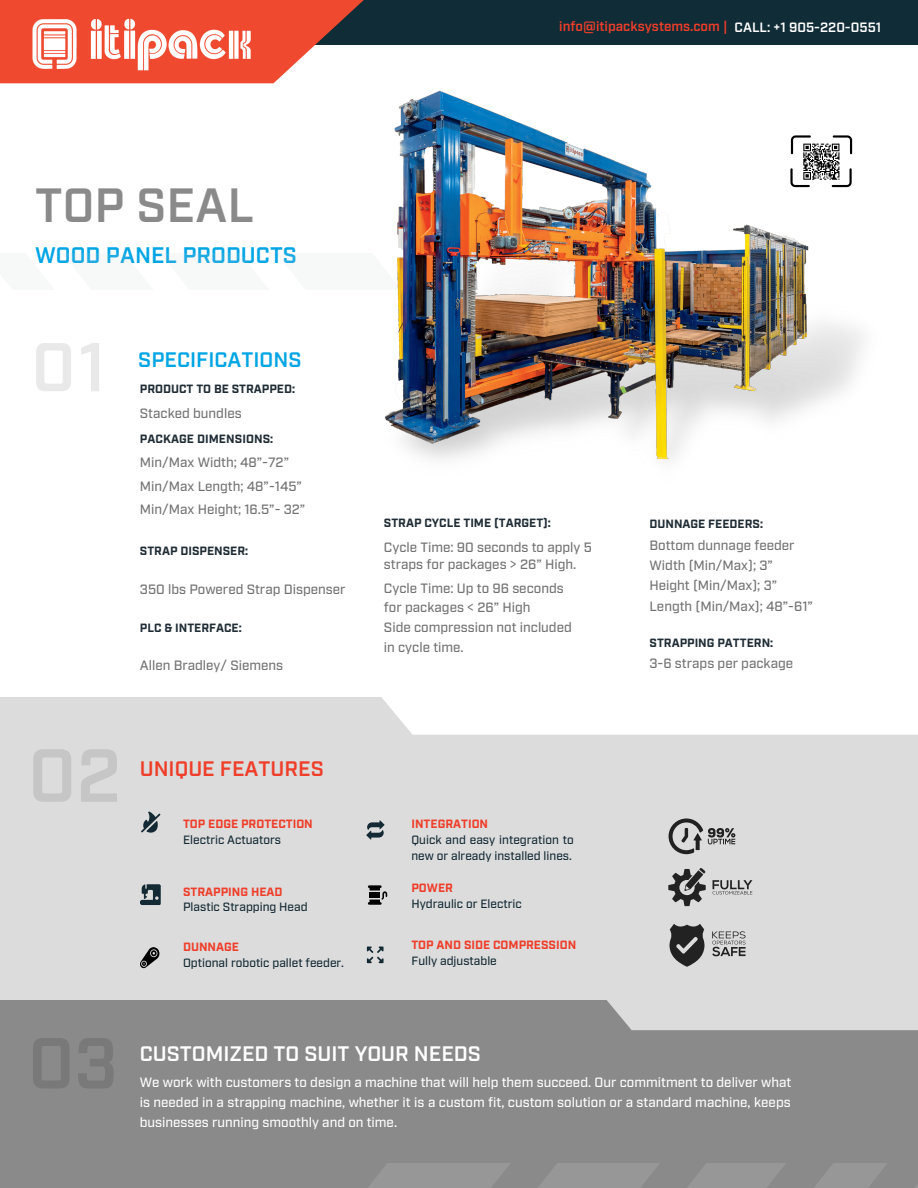
<style>
.page{position:relative;width:918px;height:1188px;background:#fff}
.page>*{position:absolute;margin:0;border:0;box-sizing:border-box;transform-origin:0 0}
.t1{font:600 75px "Industry";color:#c6c6c6}
.t2{font:600 69px "Industry";color:#e9e9e9}
.t3{font:600 48px "Industry";letter-spacing:.005em;color:#8a8a8a}
.t4{font:600 22.5px "Industry";color:#00a5e4}
.t5{font:600 21px "Industry";color:#fff}
.t6{font:600 21px "Industry";color:#00a5e4}
.t7{font:600 21px "Industry";color:#ef3e2a}
.t8{font:500 13.5px/19.8px "Industry";color:#727272}
.t9{font:500 13.5px/20.2px "Industry";color:#fff;text-align:justify}
.t10{font:600 13.5px "Industry";color:#ef3e2a}
.t11{font:600 13.5px "Industry";color:#fff}
.t12{font:500 12px/16px "Industry";color:#132933}
.t13{font:700 12px "Industry";color:#202d35}
.t14{font:700 12px "Industry";color:#ef3e2a}
</style>
<div class="page">
<div style="left:0;top:698px;width:918px;height:311px;background:#dcdcdc"></div>
<div style="left:0;top:1000px;width:918px;height:188px;background:#8a8a8a"></div>
<svg style="left:321px;top:697px;width:597px;height:38px;background:#fafafa"></svg>
<svg style="left:140px;top:884px;width:21px;height:21px"></svg>
<svg style="left:141px;top:811px;width:19px;height:22px"></svg>
<svg style="left:366px;top:820px;width:19px;height:20px"></svg>
<svg style="left:368px;top:885px;width:19px;height:20px"></svg>
<svg style="left:140px;top:947px;width:19px;height:21px"></svg>
<svg style="left:367px;top:947px;width:17px;height:16px"></svg>
<div style="left:0;top:0;width:918px;height:45px;background:#102c36"></div>
<svg style="left:0;top:0;width:364px;height:83px"></svg>
<svg style="left:668px;top:818px;width:67px;height:36px"></svg>
<svg style="left:668px;top:868px;width:38px;height:38px"></svg>
<svg style="left:713px;top:880px;width:39px;height:15px"></svg>
<svg style="left:607px;top:924px;width:311px;height:106px"></svg>
<img style="left:368px;top:1163px;width:550px;height:25px">
<img style="left:18px;top:14px;width:247px;height:61px">
<img style="left:384px;top:90px;width:479px;height:371px">
<p class="t10" style="left:559px;top:17px;width:170px">info@itipacksystems.com |</p>
<p class="t11" style="left:735px;top:18px;width:148px">CALL: +1 905-220-0551</p>
<h3 class="t3" style="left:35px;top:172px;width:220px">TOP SEAL</h3>
<h3 class="t4" style="left:35px;top:240px;width:263px">WOOD PANEL PRODUCTS</h3>
<h2 class="t2" style="left:32px;top:319px;width:76px">01</h2>
<h3 class="t6" style="left:138px;top:345px;width:165px">SPECIFICATIONS</h3>
<p class="t13" style="left:140px;top:381px;width:157px">PRODUCT TO BE STRAPPED:</p>
<p class="t8" style="left:140px;top:403px;width:103px">Stacked bundles</p>
<p class="t13" style="left:140px;top:430px;width:135px">PACKAGE DIMENSIONS:</p>
<p class="t8" style="left:140px;top:449px;width:167px;line-height:23.7px">Min/Max Width; 48”-72”<br>Min/Max Length; 48”-145”<br>Min/Max Height; 16.5”- 32”</p>
<p class="t13" style="left:140px;top:543px;width:110px">STRAP DISPENSER:</p>
<p class="t8" style="left:140px;top:578px;width:207px">350 lbs Powered Strap Dispenser</p>
<p class="t13" style="left:140px;top:619px;width:103px">PLC &amp; INTERFACE:</p>
<p class="t8" style="left:140px;top:655px;width:145px">Allen Bradley/ Siemens</p>
<h1 class="t1" style="left:28px;top:724px;width:95px">02</h1>
<h3 class="t7" style="left:140px;top:754px;width:186px">UNIQUE FEATURES</h3>
<p class="t14" style="left:183px;top:815px;width:131px">TOP EDGE PROTECTION</p>
<p class="t12" style="left:183px;top:830px;width:100px">Electric Actuators</p>
<p class="t14" style="left:183px;top:883px;width:101px">STRAPPING HEAD</p>
<p class="t12" style="left:183px;top:898px;width:126px">Plastic Strapping Head</p>
<p class="t14" style="left:183px;top:939px;width:57px">DUNNAGE</p>
<p class="t12" style="left:183px;top:954px;width:163px">Optional robotic pallet feeder.</p>
<p class="t13" style="left:384px;top:515px;width:169px">STRAP CYCLE TIME (TARGET):</p>
<p class="t8" style="left:384px;top:538px;width:210px;line-height:16.8px">Cycle Time: 90 seconds to apply 5 straps for packages &gt; 26” High.</p>
<p class="t8" style="left:384px;top:577px;width:189px">Cycle Time: Up to 96 seconds for packages &lt; 26” High<br>Side compression not included in cycle time.</p>
<p class="t14" style="left:411px;top:816px;width:78px">INTEGRATION</p>
<p class="t12" style="left:411px;top:831px;width:164px">Quick and easy integration to new or already installed lines.</p>
<p class="t14" style="left:411px;top:880px;width:43px">POWER</p>
<p class="t12" style="left:411px;top:895px;width:112px">Hydraulic or Electric</p>
<p class="t14" style="left:411px;top:936px;width:166px">TOP AND SIDE COMPRESSION</p>
<p class="t12" style="left:411px;top:951px;width:87px">Fully adjustable</p>
<p class="t13" style="left:649px;top:516px;width:115px">DUNNAGE FEEDERS:</p>
<p class="t8" style="left:649px;top:534px;width:165px;line-height:20.2px">Bottom dunnage feeder<br>Width (Min/Max); 3”<br>Height (Min/Max); 3”<br>Length (Min/Max); 48”-61”</p>
<p class="t13" style="left:649px;top:635px;width:125px">STRAPPING PATTERN:</p>
<p class="t8" style="left:649px;top:653px;width:145px">3-6 straps per package</p>
<h3 class="t5" style="left:140px;top:1039px;width:343px">CUSTOMIZED TO SUIT YOUR NEEDS</h3>
<p class="t9" style="left:140px;top:1071px;width:653px">We work with customers to design a machine that will help them succeed. Our commitment to deliver what is needed in a strapping machine, whether it is a custom fit, custom solution or a standard machine, keeps businesses running smoothly and on time.</p>
</div>
